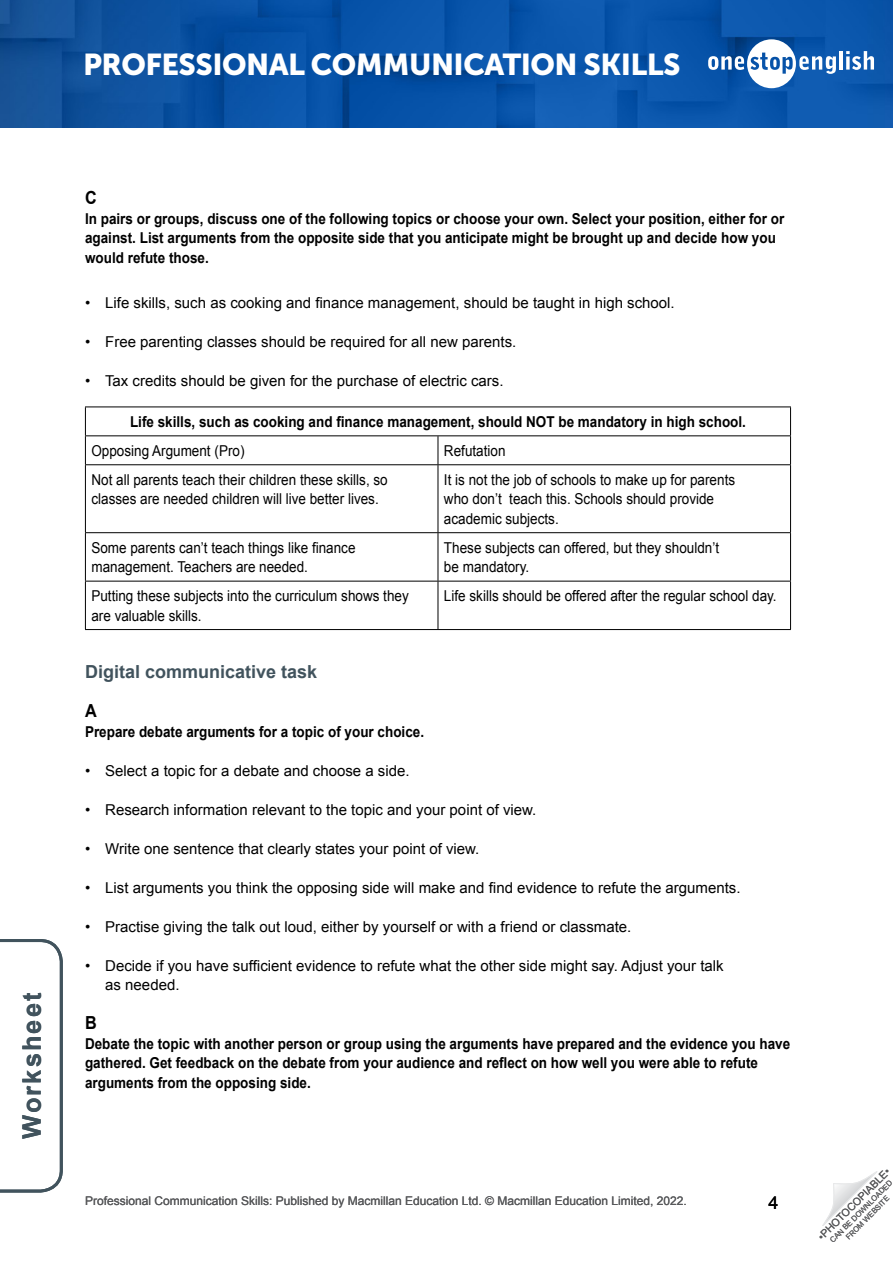
<style>
.page{position:relative;width:893px;height:1263px;background:#fff}
.page>*{position:absolute;margin:0;border:0;box-sizing:border-box;transform-origin:0 0}
.t1{font:30px "Museo Sans 900";letter-spacing:-.015em;color:#fff}
.t2{font:700 25.5px "Arial";letter-spacing:.08em;color:#41535d}
.TN__Title{font:700 18px "Arial";color:#41535d}
.TN__Body_alpha_text{font:700 18px "Arial";color:#000;scale:.9 1}
.t3{font:18px "Arial";color:#000}
.WS__Body_text{font:15px/19.5px "Arial";color:#000}
.TN__Body_text{font:15px/19.5px "Arial";color:#000;scale:.9 1}
.TN__Body_text_Intro{font:700 15px/19.5px "Arial";color:#000;scale:.9 1}
.TN__Body_text-2{font:700 15px "Arial";color:#000;scale:.9 1}
.t4{font:12px "Arial";color:#58595b}
.t5{font:10.5px "Arial";color:#58595b}
.t6{font:7.5px/9px "Arial";color:#58595b;text-align:center}
</style>
<div class="page">
<img style="left:0;top:0;width:893px;height:128px">
<hr style="left:85px;top:407px;width:353px;height:1px;background:#000">
<hr style="left:438px;top:407px;width:353px;height:1px;background:#000">
<hr style="left:85px;top:435px;width:353px;height:1px;background:#000">
<svg style="left:85px;top:407px;width:1px;height:57px"></svg>
<hr style="left:438px;top:435px;width:353px;height:1px;background:#000">
<svg style="left:438px;top:436px;width:1px;height:28px"></svg>
<svg style="left:790px;top:407px;width:1px;height:57px"></svg>
<hr style="left:85px;top:464px;width:353px;height:1px;background:#000">
<hr style="left:85px;top:465px;width:1px;height:67px;background:#000">
<hr style="left:438px;top:464px;width:353px;height:1px;background:#000">
<hr style="left:438px;top:465px;width:1px;height:67px;background:#000">
<hr style="left:790px;top:465px;width:1px;height:67px;background:#000">
<hr style="left:85px;top:532px;width:353px;height:1px;background:#000">
<hr style="left:85px;top:533px;width:1px;height:48px;background:#000">
<hr style="left:438px;top:532px;width:353px;height:1px;background:#000">
<hr style="left:438px;top:533px;width:1px;height:48px;background:#000">
<hr style="left:790px;top:533px;width:1px;height:48px;background:#000">
<hr style="left:85px;top:581px;width:353px;height:1px;background:#000">
<hr style="left:85px;top:581px;width:1px;height:48px;background:#000">
<hr style="left:438px;top:581px;width:353px;height:1px;background:#000">
<hr style="left:438px;top:581px;width:1px;height:48px;background:#000">
<hr style="left:790px;top:581px;width:1px;height:48px;background:#000">
<hr style="left:85px;top:629px;width:353px;height:1px;background:#000">
<hr style="left:438px;top:629px;width:353px;height:1px;background:#000">
<svg style="left:822px;top:1171px;width:55px;height:55px"></svg>
<svg style="left:708px;top:39px;width:128px;height:49px"></svg>
<hr style="left:839px;top:51px;width:4px;height:19px;background:#fff">
<svg style="left:846px;top:51px;width:28px;height:19px"></svg>
<svg style="left:0;top:939px;width:63px;height:254px"></svg>
<h1 class="t1" style="left:83px;top:47px;width:599px">PROFESSIONAL COMMUNICATION SKILLS</h1>
<h2 class="t2" style="left:15px;top:1139px;width:148px;rotate:-90deg">Worksheet</h2>
<p class="TN__Body_alpha_text" style="left:85px;top:186px;width:14px">C</p>
<p class="TN__Body_text_Intro" style="left:85px;top:209px;width:778px">In pairs or groups, discuss one of the following topics or choose your own. Select your position, either for or against. List arguments from the opposite side that you anticipate might be brought up and decide how you would refute those.</p>
<p class="WS__Body_text" style="left:85px;top:293px;width:591px">• Life skills, such as cooking and finance management, should be taught in high school.</p>
<p class="WS__Body_text" style="left:85px;top:332px;width:433px">• Free parenting classes should be required for all new parents.</p>
<p class="WS__Body_text" style="left:85px;top:371px;width:420px">• Tax credits should be given for the purchase of electric cars.</p>
<p class="TN__Body_text-2" style="left:130px;top:412px;width:686px">Life skills, such as cooking and finance management, should NOT be mandatory in high school.</p>
<p class="TN__Body_text" style="left:91px;top:441px;width:172px">Opposing Argument (Pro)</p>
<p class="TN__Body_text" style="left:444px;top:441px;width:70px">Refutation</p>
<p class="TN__Body_text" style="left:91px;top:470px;width:331px">Not all parents teach their children these skills, so classes are needed children will live better lives.</p>
<p class="TN__Body_text" style="left:444px;top:470px;width:325px">It is not the job of schools to make up for parents who don’t teach this. Schools should provide academic subjects.</p>
<p class="TN__Body_text" style="left:91px;top:538px;width:295px">Some parents can’t teach things like finance management. Teachers are needed.</p>
<p class="TN__Body_text" style="left:444px;top:538px;width:307px">These subjects can offered, but they shouldn’t be mandatory.</p>
<p class="TN__Body_text" style="left:91px;top:586px;width:354px">Putting these subjects into the curriculum shows they are valuable skills.</p>
<p class="TN__Body_text" style="left:444px;top:586px;width:371px">Life skills should be offered after the regular school day.</p>
<p class="TN__Title" style="left:85px;top:660px;width:234px">Digital communicative task</p>
<p class="TN__Body_alpha_text" style="left:85px;top:699px;width:14px">A</p>
<p class="TN__Body_text_Intro" style="left:85px;top:722px;width:378px">Prepare debate arguments for a topic of your choice.</p>
<p class="WS__Body_text" style="left:85px;top:761px;width:326px">• Select a topic for a debate and choose a side.</p>
<p class="WS__Body_text" style="left:85px;top:800px;width:453px">• Research information relevant to the topic and your point of view.</p>
<p class="WS__Body_text" style="left:85px;top:839px;width:396px">• Write one sentence that clearly states your point of view.</p>
<p class="WS__Body_text" style="left:85px;top:878px;width:657px">• List arguments you think the opposing side will make and find evidence to refute the arguments.</p>
<p class="WS__Body_text" style="left:85px;top:917px;width:548px">• Practise giving the talk out loud, either by yourself or with a friend or classmate.</p>
<p class="WS__Body_text" style="left:105px;top:956px;width:620px;text-indent:-20px">• Decide if you have sufficient evidence to refute what the other side might say. Adjust your talk as needed.</p>
<p class="TN__Body_alpha_text" style="left:85px;top:1011px;width:14px">B</p>
<p class="TN__Body_text_Intro" style="left:85px;top:1034px;width:785px">Debate the topic with another person or group using the arguments have prepared and the evidence you have gathered. Get feedback on the debate from your audience and reflect on how well you were able to refute arguments from the opposing side.</p>
<p class="t4" style="left:85px;top:1193px;width:603px">Professional Communication Skills: Published by Macmillan Education Ltd. © Macmillan Education Limited, 2022.</p>
<p class="t3" style="left:769px;top:1191px;width:12px">4</p>
<p class="t5" style="left:815px;top:1233px;width:99px;rotate:-45deg">•PHOTOCOPIABLE•</p>
<p class="t6" style="left:828px;top:1238px;width:86px;rotate:-45deg">CAN BE DOWNLOADED<br>FROM WEBSITE</p>
</div>
